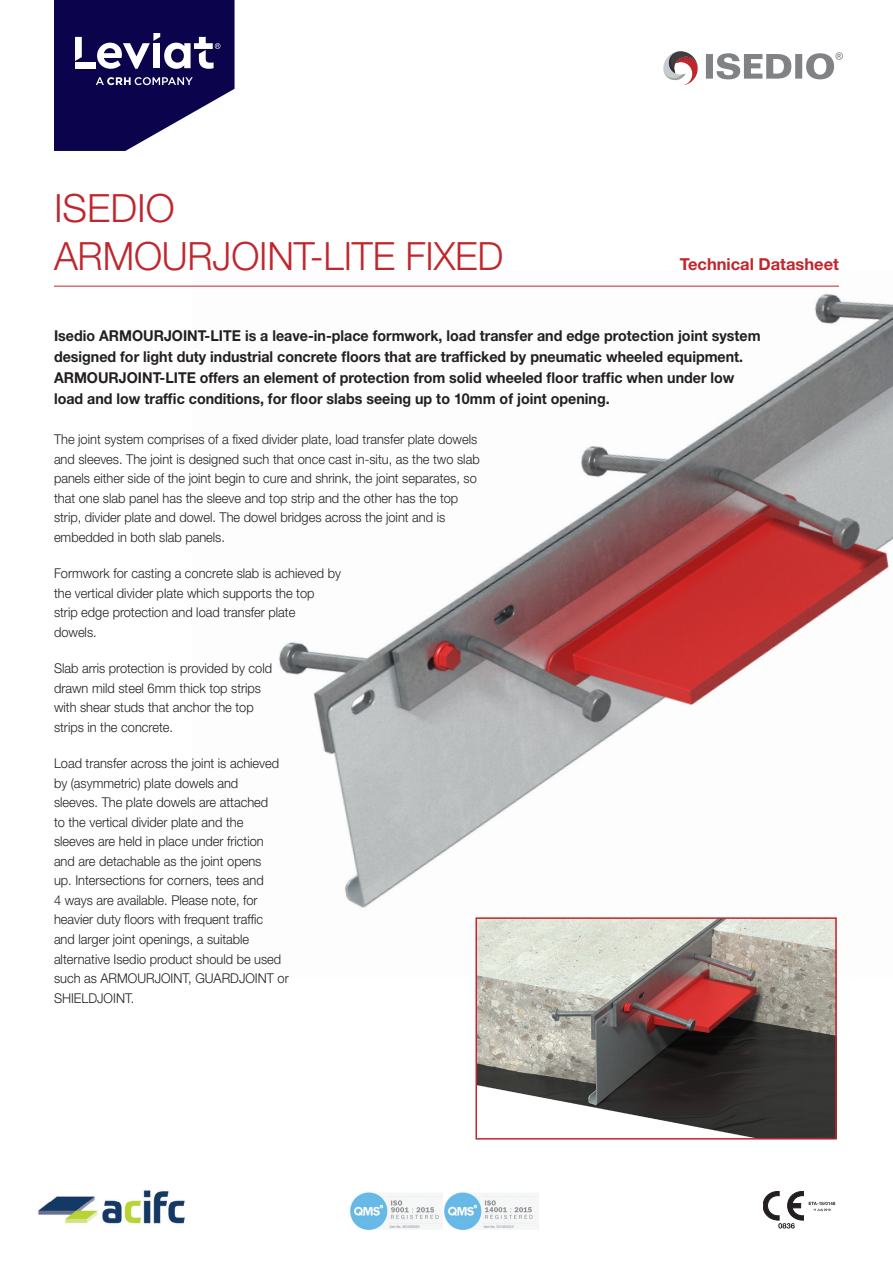
<style>
.page{position:relative;width:893px;height:1263px;background:#fff}
.page>*{position:absolute;margin:0;border:0;box-sizing:border-box;transform-origin:0 0}
.t1{font:300 39px "Helvetica Neue";letter-spacing:-.005em;color:#c0262d}
.t2{font:700 16.5px "Helvetica Neue";color:#c0262d}
.t3{font:700 15px/21px "Helvetica Neue";color:#231f20;scale:.95 1}
.t4{font:300 13.5px/19.5px "Helvetica Neue";color:#231f20;scale:.95 1}
</style>
<div class="page">
<img style="left:193px;top:285px;width:700px;height:623px">
<svg style="left:54px;top:0;width:181px;height:151px"></svg>
<hr style="left:54px;top:286px;width:785px;height:1px;background:#c0262d">
<img style="left:478px;top:920px;width:356px;height:216px">
<div style="left:475px;top:917px;width:362px;height:222px;border:2px solid #c0262d"></div>
<img style="left:350px;top:1192px;width:93px;height:38px">
<img style="left:444px;top:1192px;width:95px;height:38px">
<svg style="left:663px;top:51px;width:35px;height:35px"></svg>
<svg style="left:706px;top:52px;width:137px;height:27px"></svg>
<svg style="left:763px;top:1191px;width:72px;height:37px"></svg>
<img style="left:38px;top:1190px;width:147px;height:34px">
<p class="t1" style="left:54px;top:184px;width:122px">ISEDIO</p>
<p class="t1" style="left:54px;top:232px;width:451px">ARMOURJOINT-LITE FIXED</p>
<p class="t2" style="left:680px;top:254px;width:161px">Technical Datasheet</p>
<p class="t3" style="left:54px;top:325px;width:745px">Isedio ARMOURJOINT-LITE is a leave-in-place formwork, load transfer and edge protection joint system designed for light duty industrial concrete floors that are trafficked by pneumatic wheeled equipment.<br>ARMOURJOINT-LITE offers an element of protection from solid wheeled floor traffic when under low load and low traffic conditions, for floor slabs seeing up to 10mm of joint opening.</p>
<p class="t4" style="left:54px;top:429px;width:450px">The joint system comprises of a fixed divider plate, load transfer plate dowels and sleeves. The joint is designed such that once cast in-situ, as the two slab panels either side of the joint begin to cure and shrink, the joint separates, so that one slab panel has the sleeve and top strip and the other has the top strip, divider plate and dowel. The dowel bridges across the joint and is embedded in both slab panels.</p>
<p class="t4" style="left:54px;top:564px;width:304px">Formwork for casting a concrete slab is achieved by the vertical divider plate which supports the top strip edge protection and load transfer plate dowels.</p>
<p class="t4" style="left:54px;top:659px;width:231px">Slab arris protection is provided by cold drawn mild steel 6mm thick top strips with shear studs that anchor the top strips in the concrete.</p>
<p class="t4" style="left:54px;top:754px;width:249px">Load transfer across the joint is achieved by (asymmetric) plate dowels and<br>sleeves. The plate dowels are attached<br>to the vertical divider plate and the<br>sleeves are held in place under friction<br>and are detachable as the joint opens<br>up. Intersections for corners, tees and<br>4 ways are available. Please note, for heavier duty floors with frequent traffic<br>and larger joint openings, a suitable alternative Isedio product should be used such as ARMOURJOINT, GUARDJOINT or SHIELDJOINT.</p>
</div>
